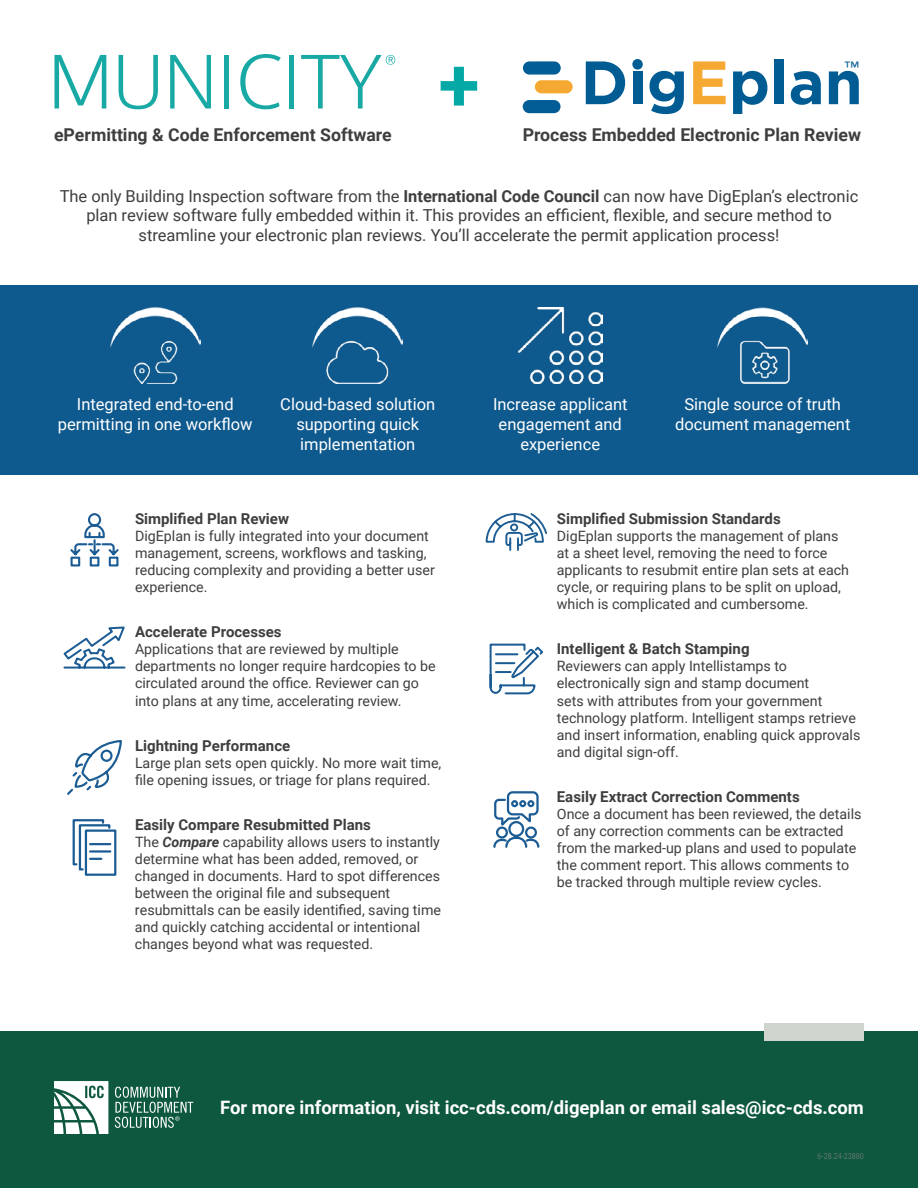
<style>
.page{position:relative;width:918px;height:1188px;background:#fff}
.page>*{position:absolute;margin:0;border:0;box-sizing:border-box;transform-origin:0 0}
.t1{font:700 75px "Roboto";color:#04a9a5}
.t2{font:500 18.6px "Roboto";letter-spacing:.025em;color:#313232}
.t3{font:700 18.45px "Roboto";color:#fff}
.t4{font:700 17.7px "Roboto";color:#3e3e3f}
.t5{font:16.5px/19.8px "Roboto";color:#3e3e3f;text-align:center}
.t6{font:16.5px/19.8px "Roboto";color:#fff;text-align:center}
.t7{font:700 15px "Roboto";color:#3e3e3f}
.t8{font:14.25px/17.1px "Roboto";color:#3e3e3f}
.t9{font:14.25px "Century Gothic";color:#015c94}
.t10{font:300 8.25px "Roboto Condensed";color:#808285}
.s1{font-weight:700}
.s2{font-weight:700;font-style:italic}
</style>
<div class="page">
<div style="left:0;top:1032px;width:918px;height:156px;background:#0e583f"></div>
<div style="left:0;top:285px;width:918px;height:189px;background:#0e598e"></div>
<img style="left:110px;top:308px;width:90px;height:76px">
<img style="left:313px;top:308px;width:90px;height:76px">
<img style="left:518px;top:308px;width:84px;height:76px">
<img style="left:718px;top:308px;width:90px;height:76px">
<svg style="left:54px;top:55px;width:52px;height:54px"></svg>
<svg style="left:119px;top:55px;width:39px;height:54px"></svg>
<svg style="left:170px;top:55px;width:41px;height:54px"></svg>
<hr style="left:225px;top:55px;width:4px;height:54px;background:#18a9a5">
<svg style="left:240px;top:54px;width:41px;height:55px"></svg>
<div style="left:289px;top:55px;width:5px;height:54px;background:#18a9a5"></div>
<svg style="left:301px;top:55px;width:94px;height:54px"></svg>
<svg style="left:586px;top:61px;width:39px;height:43px"></svg>
<div style="left:633px;top:71px;width:9px;height:33px;background:#015c94"></div>
<svg style="left:650px;top:71px;width:34px;height:43px"></svg>
<svg style="left:693px;top:61px;width:33px;height:43px"></svg>
<svg style="left:733px;top:71px;width:34px;height:43px"></svg>
<div style="left:775px;top:60px;width:9px;height:44px;background:#015c94"></div>
<svg style="left:791px;top:71px;width:30px;height:34px"></svg>
<svg style="left:829px;top:71px;width:30px;height:33px"></svg>
<svg style="left:632px;top:59px;width:11px;height:11px"></svg>
<div style="left:535px;top:80px;width:38px;height:13px;background:#f5a933;border-radius:7px"></div>
<div style="left:523px;top:61px;width:38px;height:14px;background:#025d97;border-radius:7px"></div>
<div style="left:523px;top:100px;width:38px;height:13px;background:#025d97;border-radius:7px"></div>
<svg style="left:54px;top:1081px;width:54px;height:53px"></svg>
<svg style="left:115px;top:1087px;width:78px;height:41px"></svg>
<div style="left:765px;top:1023px;width:99px;height:18px;background:#cfd5cc"></div>
<svg style="left:70px;top:513px;width:49px;height:54px"></svg>
<svg style="left:63px;top:626px;width:63px;height:43px"></svg>
<svg style="left:67px;top:740px;width:55px;height:55px"></svg>
<svg style="left:72px;top:819px;width:45px;height:57px"></svg>
<svg style="left:485px;top:513px;width:62px;height:38px"></svg>
<svg style="left:489px;top:643px;width:54px;height:52px"></svg>
<svg style="left:493px;top:791px;width:47px;height:57px"></svg>
<h1 class="t1" style="left:439px;top:32px;width:42px">+</h1>
<p class="t9" style="left:845px;top:57px;width:16px">™</p>
<h2 class="t2" style="left:54px;top:113px;width:328px">Code Enforcement Software from ICC</h2>
<p class="t4" style="left:54px;top:122px;width:339px">ePermitting &amp; Code Enforcement Software</p>
<p class="t4" style="left:523px;top:122px;width:340px">Process Embedded Electronic Plan Review</p>
<p class="t5" style="left:60px;top:185px;width:800px">The only Building Inspection software from the <span class="s1">International Code Council</span> can now have DigEplan’s electronic plan review software fully embedded within it. This provides an efficient, flexible, and secure method to streamline your electronic plan reviews. You’ll accelerate the permit application process!</p>
<p class="t6" style="left:58px;top:394px;width:196px">Integrated end-to-end permitting in one workflow</p>
<p class="t6" style="left:280px;top:394px;width:156px">Cloud-based solution supporting quick implementation</p>
<p class="t6" style="left:493px;top:394px;width:136px">Increase applicant engagement and experience</p>
<p class="t6" style="left:675px;top:394px;width:177px">Single source of truth document management</p>
<p class="t7" style="left:135px;top:508px;width:156px">Simplified Plan Review</p>
<p class="t8" style="left:135px;top:527px;width:301px">DigEplan is fully integrated into your document management, screens, workflows and tasking, reducing complexity and providing a better user experience.</p>
<p class="t7" style="left:135px;top:621px;width:148px">Accelerate Processes</p>
<p class="t8" style="left:135px;top:640px;width:302px">Applications that are reviewed by multiple departments no longer require hardcopies to be circulated around the office. Reviewer can go into plans at any time, accelerating review.</p>
<p class="t7" style="left:135px;top:735px;width:157px">Lightning Performance</p>
<p class="t8" style="left:135px;top:754px;width:308px">Large plan sets open quickly. No more wait time, file opening issues, or triage for plans required.</p>
<p class="t7" style="left:135px;top:814px;width:237px">Easily Compare Resubmitted Plans</p>
<p class="t8" style="left:135px;top:833px;width:308px">The <span class="s2">Compare</span> capability allows users to instantly determine what has been added, removed, or changed in documents. Hard to spot differences between the original file and subsequent resubmittals can be easily identified, saving time and quickly catching accidental or intentional changes beyond what was requested.</p>
<p class="t7" style="left:557px;top:508px;width:225px">Simplified Submission Standards</p>
<p class="t8" style="left:557px;top:527px;width:294px">DigEplan supports the management of plans at a sheet level, removing the need to force applicants to resubmit entire plan sets at each cycle, or requiring plans to be split on upload, which is complicated and cumbersome.</p>
<p class="t7" style="left:557px;top:638px;width:194px">Intelligent &amp; Batch Stamping</p>
<p class="t8" style="left:557px;top:657px;width:305px">Reviewers can apply Intellistamps to electronically sign and stamp document<br>sets with attributes from your government technology platform. Intelligent stamps retrieve and insert information, enabling quick approvals and digital sign-off.</p>
<p class="t7" style="left:557px;top:786px;width:244px">Easily Extract Correction Comments</p>
<p class="t8" style="left:557px;top:805px;width:306px">Once a document has been reviewed, the details of any correction comments can be extracted from the marked-up plans and used to populate the comment report. This allows comments to be tracked through multiple review cycles.</p>
<p class="t3" style="left:220px;top:1095px;width:645px">For more information, visit icc-cds.com/digeplan or email sales@icc-cds.com</p>
<p class="t10" style="left:818px;top:1150px;width:48px">6-28.24-23880</p>
</div>
